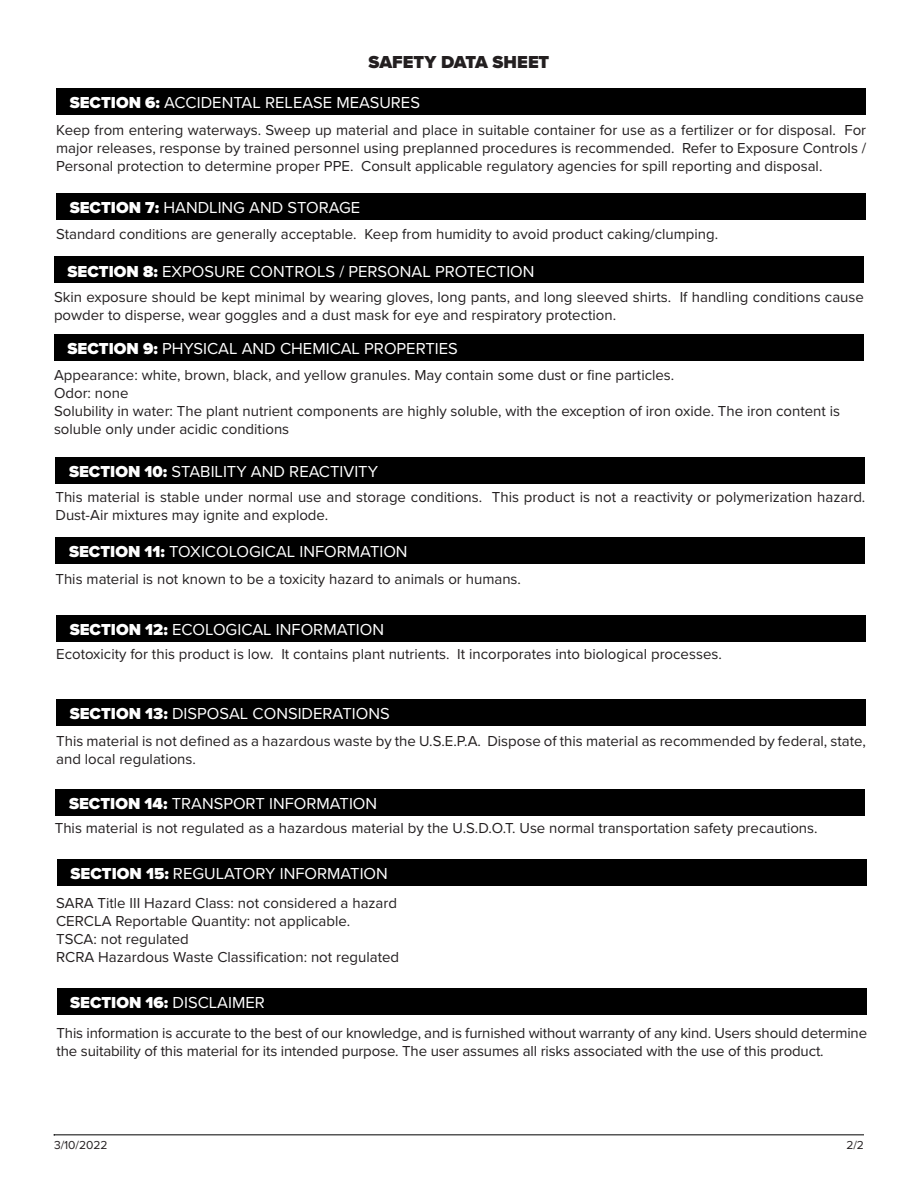
<style>
.page{position:relative;width:918px;height:1188px;background:#fff}
.page>*{position:absolute;margin:0;border:0;box-sizing:border-box;transform-origin:0 0}
.t1{font:900 18px "Proxima Nova";letter-spacing:-.005em;color:#231f20}
.t2{font:16.5px "Proxima Nova";color:#fff}
.t3{font:900 16.5px "Proxima Nova";color:#fff}
.t4{font:15px/18px "Proxima Nova";color:#231f20}
.t5{font:12px "Proxima Nova";color:#231f20}
.s1{font-weight:900}
.s2{font-weight:400}
</style>
<div class="page">
<div style="left:54px;top:334px;width:810px;height:27px;background:#000"></div>
<div style="left:56px;top:457px;width:810px;height:27px;background:#000"></div>
<div style="left:56px;top:537px;width:810px;height:27px;background:#000"></div>
<hr style="left:54px;top:1135px;width:810px;height:1px;background:#000">
<div style="left:56px;top:615px;width:810px;height:27px;background:#000"></div>
<div style="left:56px;top:699px;width:810px;height:27px;background:#000"></div>
<div style="left:56px;top:789px;width:810px;height:27px;background:#000"></div>
<div style="left:57px;top:859px;width:810px;height:27px;background:#000"></div>
<div style="left:57px;top:988px;width:810px;height:27px;background:#000"></div>
<div style="left:54px;top:256px;width:810px;height:28px;background:#000"></div>
<div style="left:56px;top:88px;width:810px;height:27px;background:#000"></div>
<div style="left:56px;top:193px;width:810px;height:27px;background:#000"></div>
<p class="t1" style="left:369px;top:49px;width:182px">SAFETY DATA SHEET</p>
<p class="t2" style="left:70px;top:90px;width:352px"><span class="s1">SECTION 6:</span> ACCIDENTAL RELEASE MEASURES</p>
<p class="t4" style="left:56px;top:120px;width:812px;text-align:justify">Keep from entering waterways. Sweep up material and place in suitable container for use as a fertilizer or for disposal. For major releases, response by trained personnel using preplanned procedures is recommended. Refer to Exposure Controls / Personal protection to determine proper PPE. Consult applicable regulatory agencies for spill reporting and disposal.</p>
<p class="t2" style="left:70px;top:195px;width:292px"><span class="s1">SECTION 7:</span> HANDLING AND STORAGE</p>
<p class="t4" style="left:56px;top:224px;width:664px">Standard conditions are generally acceptable. Keep from humidity to avoid product caking/clumping.</p>
<p class="t2" style="left:68px;top:259px;width:469px"><span class="s1">SECTION 8:</span> EXPOSURE CONTROLS / PERSONAL PROTECTION</p>
<p class="t4" style="left:54px;top:287px;width:811px">Skin exposure should be kept minimal by wearing gloves, long pants, and long sleeved shirts. If handling conditions cause powder to disperse, wear goggles and a dust mask for eye and respiratory protection.</p>
<p class="t2" style="left:68px;top:336px;width:392px"><span class="s1">SECTION 9:</span> PHYSICAL AND CHEMICAL PROPERTIES</p>
<p class="t4" style="left:54px;top:366px;width:788px">Appearance: white, brown, black, and yellow granules. May contain some dust or fine particles.<br>Odor: none<br>Solubility in water: The plant nutrient components are highly soluble, with the exception of iron oxide. The iron content is soluble only under acidic conditions</p>
<p class="t2" style="left:69px;top:460px;width:311px"><span class="s1">SECTION 10:</span> STABILITY AND REACTIVITY</p>
<p class="t4" style="left:56px;top:487px;width:811px">This material is stable under normal use and storage conditions. This product is not a reactivity or polymerization hazard.<br>Dust-Air mixtures may ignite and explode.</p>
<p class="t2" style="left:69px;top:540px;width:340px"><span class="s1">SECTION 11:</span> TOXICOLOGICAL INFORMATION</p>
<p class="t4" style="left:56px;top:570px;width:467px">This material is not known to be a toxicity hazard to animals or humans.</p>
<p class="t2" style="left:70px;top:617px;width:316px"><span class="s1">SECTION 12:</span> ECOLOGICAL INFORMATION</p>
<p class="t4" style="left:56px;top:644px;width:667px">Ecotoxicity for this product is low. It contains plant nutrients. It incorporates into biological processes.</p>
<p class="t2" style="left:70px;top:701px;width:322px"><span class="s1">SECTION 13:</span> DISPOSAL CONSIDERATIONS</p>
<p class="t4" style="left:56px;top:731px;width:811px">This material is not defined as a hazardous waste by the U.S.E.P.A. Dispose of this material as recommended by federal, state, and local regulations.</p>
<p class="t2" style="left:69px;top:791px;width:310px"><span class="s1">SECTION 14:</span> TRANSPORT INFORMATION</p>
<p class="t4" style="left:55px;top:818px;width:764px">This material is not regulated as a hazardous material by the U.S.D.O.T. Use normal transportation safety precautions.</p>
<p class="t2" style="left:70px;top:862px;width:319px"><span class="s1">SECTION 15:</span> REGULATORY INFORMATION</p>
<p class="t4" style="left:56px;top:893px;width:345px">SARA Title III Hazard Class: not considered a hazard CERCLA Reportable Quantity: not applicable.<br>TSCA: not regulated<br>RCRA Hazardous Waste Classification: not regulated</p>
<p class="t3" style="left:70px;top:990px;width:196px">SECTION 16: <span class="s2">DISCLAIMER</span></p>
<p class="t4" style="left:57px;top:1024px;width:812px">This information is accurate to the best of our knowledge, and is furnished without warranty of any kind. Users should determine the suitability of this material for its intended purpose. The user assumes all risks associated with the use of this product.</p>
<p class="t5" style="left:54px;top:1136px;width:55px">3/10/2022</p>
<p class="t5" style="left:846px;top:1136px;width:19px">2/2</p>
</div>
